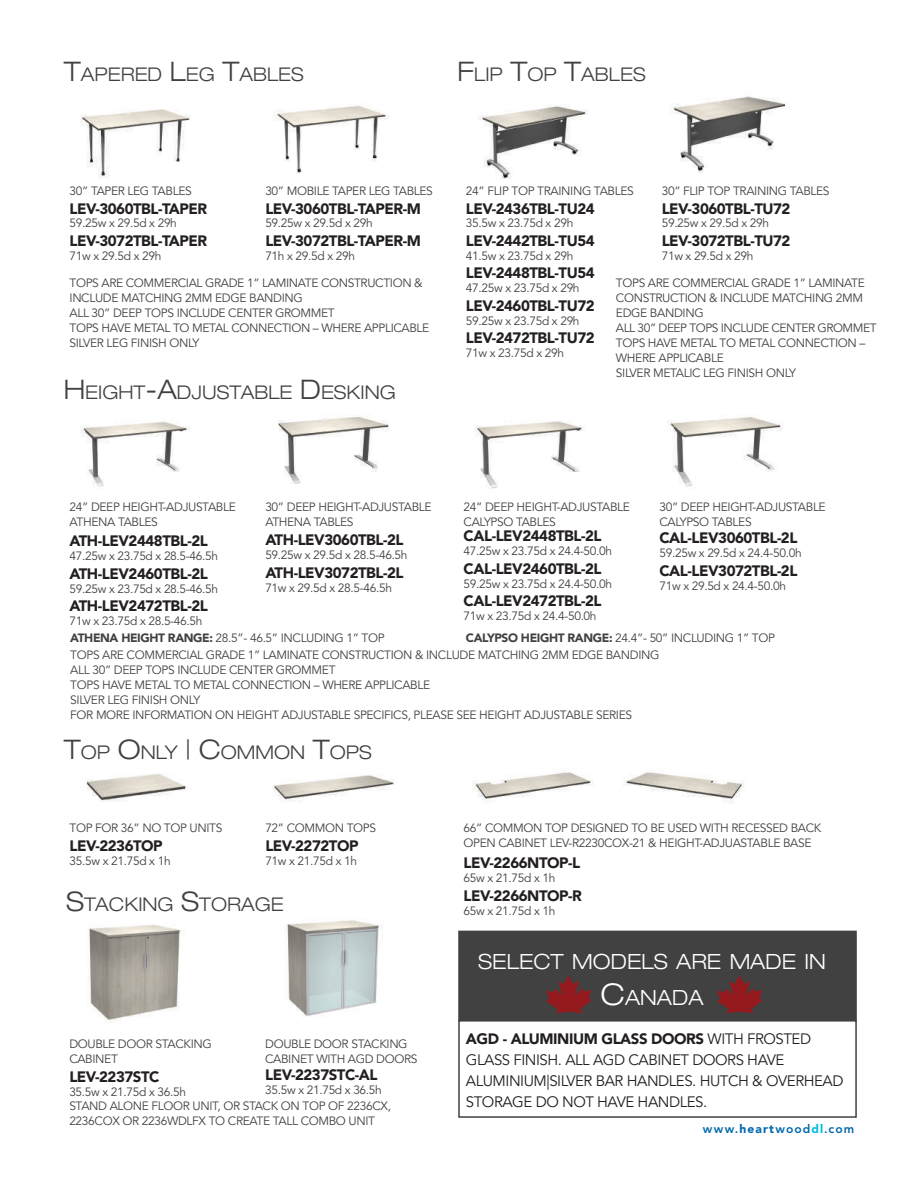
<style>
.page{position:relative;width:918px;height:1188px;background:#fff}
.page>*{position:absolute;margin:0;border:0;box-sizing:border-box;transform-origin:0 0}
.t1{font:300 expanded 21px/36px "Helvetica Neue LT Pro";color:#fff;text-align:center}
.t2{font:300 expanded 18.9px "Helvetica Neue LT Pro";color:#414142}
.t3{font:900 15px "Avenir LT Std";letter-spacing:-.03em;color:#231f20}
.t4{font:15px/21px "Avenir LT Std";letter-spacing:-.03em;color:#231f20}
.t5{font:12px/15px "Avenir LT Std";letter-spacing:-.03em;color:#414142}
.t6{font:800 12px "Avenir LT Std";letter-spacing:.09em;color:#006aab}
.s1{font-size:27px}
.s2{font-weight:900}
.s3{font-size:30px}
.s4{font-weight:900;color:#05bde5}
</style>
<div class="page">
<img style="left:80px;top:109px;width:111px;height:70px">
<img style="left:86px;top:774px;width:100px;height:28px">
<img style="left:81px;top:421px;width:110px;height:66px">
<img style="left:475px;top:421px;width:109px;height:68px">
<img style="left:478px;top:106px;width:110px;height:73px">
<img style="left:472px;top:772px;width:122px;height:31px">
<img style="left:623px;top:772px;width:122px;height:31px">
<img style="left:274px;top:105px;width:115px;height:68px">
<img style="left:273px;top:775px;width:122px;height:26px">
<img style="left:278px;top:417px;width:111px;height:67px">
<img style="left:667px;top:417px;width:116px;height:70px">
<img style="left:670px;top:96px;width:116px;height:77px">
<img style="left:87px;top:924px;width:96px;height:97px">
<img style="left:285px;top:920px;width:97px;height:97px">
<div style="left:458px;top:931px;width:399px;height:90px;background:#414142"></div>
<svg style="left:717px;top:976px;width:45px;height:37px"></svg>
<svg style="left:546px;top:976px;width:45px;height:37px"></svg>
<div style="left:458px;top:1020px;width:399px;height:98px;border:2px solid #414142"></div>
<h2 class="t2" style="left:64px;top:63px;width:242px"><span class="s1">T</span>APERED <span class="s1">L</span>EG <span class="s1">T</span>ABLES</h2>
<h2 class="t2" style="left:458px;top:63px;width:190px"><span class="s1">F</span>LIP <span class="s1">T</span>OP <span class="s1">T</span>ABLES</h2>
<p class="t5" style="left:70px;top:184px;width:124px">30” TAPER LEG TABLES</p>
<p class="t3" style="left:70px;top:199px;width:139px">LEV-3060TBL-TAPER</p>
<p class="t5" style="left:70px;top:216px;width:109px">59.25w x 29.5d x 29h</p>
<p class="t3" style="left:70px;top:232px;width:139px">LEV-3072TBL-TAPER</p>
<p class="t5" style="left:70px;top:249px;width:93px">71w x 29.5d x 29h</p>
<p class="t5" style="left:265px;top:184px;width:169px">30” MOBILE TAPER LEG TABLES</p>
<p class="t3" style="left:265px;top:199px;width:157px">LEV-3060TBL-TAPER-M</p>
<p class="t5" style="left:265px;top:216px;width:109px">59.25w x 29.5d x 29h</p>
<p class="t3" style="left:265px;top:232px;width:157px">LEV-3072TBL-TAPER-M</p>
<p class="t5" style="left:265px;top:249px;width:91px">71h x 29.5d x 29h</p>
<p class="t5" style="left:70px;top:276px;width:361px">TOPS ARE COMMERCIAL GRADE 1” LAMINATE CONSTRUCTION &amp; INCLUDE MATCHING 2MM EDGE BANDING<br>ALL 30” DEEP TOPS INCLUDE CENTER GROMMET<br>TOPS HAVE METAL TO METAL CONNECTION – WHERE APPLICABLE SILVER LEG FINISH ONLY</p>
<h2 class="t2" style="left:64px;top:381px;width:334px"><span class="s1">H</span>EIGHT<span class="s1">-A</span>DJUSTABLE <span class="s1">D</span> ESKING</h2>
<p class="t5" style="left:466px;top:184px;width:169px">24” FLIP TOP TRAINING TABLES</p>
<p class="t3" style="left:466px;top:199px;width:130px">LEV-2436TBL-TU24</p>
<p class="t5" style="left:466px;top:216px;width:109px">35.5w x 23.75d x 29h</p>
<p class="t3" style="left:466px;top:232px;width:130px">LEV-2442TBL-TU54</p>
<p class="t5" style="left:466px;top:249px;width:109px">41.5w x 23.75d x 29h</p>
<p class="t3" style="left:466px;top:264px;width:130px">LEV-2448TBL-TU54</p>
<p class="t5" style="left:466px;top:281px;width:115px">47.25w x 23.75d x 29h</p>
<p class="t3" style="left:466px;top:297px;width:130px">LEV-2460TBL-TU72</p>
<p class="t5" style="left:466px;top:314px;width:115px">59.25w x 23.75d x 29h</p>
<p class="t3" style="left:466px;top:329px;width:130px">LEV-2472TBL-TU72</p>
<p class="t5" style="left:466px;top:346px;width:100px">71w x 23.75d x 29h</p>
<p class="t5" style="left:662px;top:184px;width:169px">30” FLIP TOP TRAINING TABLES</p>
<p class="t3" style="left:662px;top:199px;width:130px">LEV-3060TBL-TU72</p>
<p class="t5" style="left:662px;top:216px;width:109px">59.25w x 29.5d x 29h</p>
<p class="t3" style="left:662px;top:232px;width:130px">LEV-3072TBL-TU72</p>
<p class="t5" style="left:662px;top:249px;width:93px">71w x 29.5d x 29h</p>
<p class="t5" style="left:616px;top:276px;width:262px">TOPS ARE COMMERCIAL GRADE 1” LAMINATE<br>CONSTRUCTION &amp; INCLUDE MATCHING 2MM<br>EDGE BANDING<br>ALL 30” DEEP TOPS INCLUDE CENTER GROMMET<br>TOPS HAVE METAL TO METAL CONNECTION –<br>WHERE APPLICABLE<br>SILVER METALIC LEG FINISH ONLY</p>
<p class="t5" style="left:70px;top:500px;width:168px">24” DEEP HEIGHT-ADJUSTABLE<br>ATHENA TABLES</p>
<p class="t3" style="left:70px;top:532px;width:140px">ATH-LEV2448TBL-2L</p>
<p class="t5" style="left:70px;top:549px;width:150px">47.25w x 23.75d x 28.5-46.5h</p>
<p class="t3" style="left:70px;top:565px;width:140px">ATH-LEV2460TBL-2L</p>
<p class="t5" style="left:70px;top:582px;width:150px">59.25w x 23.75d x 28.5-46.5h</p>
<p class="t3" style="left:70px;top:597px;width:140px">ATH-LEV2472TBL-2L</p>
<p class="t5" style="left:70px;top:614px;width:135px">71w x 23.75d x 28.5-46.5h</p>
<p class="t5" style="left:265px;top:500px;width:168px">30” DEEP HEIGHT-ADJUSTABLE<br>ATHENA TABLES</p>
<p class="t3" style="left:265px;top:531px;width:140px">ATH-LEV3060TBL-2L</p>
<p class="t5" style="left:265px;top:548px;width:144px">59.25w x 29.5d x 28.5-46.5h</p>
<p class="t3" style="left:265px;top:564px;width:140px">ATH-LEV3072TBL-2L</p>
<p class="t5" style="left:265px;top:581px;width:128px">71w x 29.5d x 28.5-46.5h</p>
<p class="t5" style="left:464px;top:500px;width:168px">24” DEEP HEIGHT-ADJUSTABLE<br>CALYPSO TABLES</p>
<p class="t3" style="left:464px;top:527px;width:140px">CAL-LEV2448TBL-2L</p>
<p class="t5" style="left:464px;top:544px;width:150px">47.25w x 23.75d x 24.4-50.0h</p>
<p class="t3" style="left:464px;top:560px;width:140px">CAL-LEV2460TBL-2L</p>
<p class="t5" style="left:464px;top:577px;width:150px">59.25w x 23.75d x 24.4-50.0h</p>
<p class="t3" style="left:464px;top:592px;width:140px">CAL-LEV2472TBL-2L</p>
<p class="t5" style="left:464px;top:609px;width:135px">71w x 23.75d x 24.4-50.0h</p>
<p class="t5" style="left:659px;top:500px;width:168px">30” DEEP HEIGHT-ADJUSTABLE<br>CALYPSO TABLES</p>
<p class="t3" style="left:659px;top:529px;width:140px">CAL-LEV3060TBL-2L</p>
<p class="t5" style="left:659px;top:546px;width:144px">59.25w x 29.5d x 24.4-50.0h</p>
<p class="t3" style="left:659px;top:561px;width:140px">CAL-LEV3072TBL-2L</p>
<p class="t5" style="left:659px;top:578px;width:128px">71w x 29.5d x 24.4-50.0h</p>
<p class="t5" style="left:70px;top:631px;width:316px"><span class="s2">ATHENA HEIGHT RANGE:</span> 28.5”- 46.5” INCLUDING 1” TOP</p>
<p class="t5" style="left:466px;top:631px;width:311px"><span class="s2">CALYPSO HEIGHT RANGE:</span> 24.4”- 50” INCLUDING 1” TOP</p>
<p class="t5" style="left:70px;top:648px;width:591px">TOPS ARE COMMERCIAL GRADE 1” LAMINATE CONSTRUCTION &amp; INCLUDE MATCHING 2MM EDGE BANDING ALL 30” DEEP TOPS INCLUDE CENTER GROMMET<br>TOPS HAVE METAL TO METAL CONNECTION – WHERE APPLICABLE<br>SILVER LEG FINISH ONLY<br>FOR MORE INFORMATION ON HEIGHT ADJUSTABLE SPECIFICS, PLEASE SEE HEIGHT ADJUSTABLE SERIES</p>
<h2 class="t2" style="left:64px;top:741px;width:309px"><span class="s1">T</span>OP <span class="s1">O</span>NLY <span class="s1">| C</span>OMMON <span class="s1">T</span>OPS</h2>
<p class="t5" style="left:70px;top:821px;width:154px">TOP FOR 36” NO TOP UNITS</p>
<p class="t3" style="left:70px;top:836px;width:95px">LEV-2236TOP</p>
<p class="t5" style="left:70px;top:853px;width:103px">35.5w x 21.75d x 1h</p>
<p class="t5" style="left:265px;top:821px;width:112px">72” COMMON TOPS</p>
<p class="t3" style="left:265px;top:836px;width:95px">LEV-2272TOP</p>
<p class="t5" style="left:265px;top:853px;width:93px">71w x 21.75d x 1h</p>
<h2 class="t2" style="left:66px;top:893px;width:219px"><span class="s1">S</span>TACKING <span class="s1">S</span>TORAGE</h2>
<p class="t5" style="left:69px;top:1037px;width:144px">DOUBLE DOOR STACKING<br>CABINET</p>
<p class="t3" style="left:69px;top:1068px;width:92px">LEV-2237STC</p>
<p class="t5" style="left:69px;top:1085px;width:118px">35.5w x 21.75d x 36.5h</p>
<p class="t5" style="left:265px;top:1037px;width:154px">DOUBLE DOOR STACKING<br>CABINET WITH AGD DOORS</p>
<p class="t3" style="left:265px;top:1065px;width:114px">LEV-2237STC-AL</p>
<p class="t5" style="left:69px;top:1081px;width:323px;line-height:16.8px;text-indent:196px">35.5w x 21.75d x 36.5h<br>STAND ALONE FLOOR UNIT, OR STACK ON TOP OF 2236CX,</p>
<p class="t5" style="left:69px;top:1114px;width:307px">2236COX OR 2236WDLFX TO CREATE TALL COMBO UNIT</p>
<p class="t5" style="left:464px;top:821px;width:359px">66” COMMON TOP DESIGNED TO BE USED WITH RECESSED BACK<br>OPEN CABINET LEV-R2230COX-21 &amp; HEIGHT-ADJUASTABLE BASE</p>
<p class="t3" style="left:464px;top:854px;width:118px">LEV-2266NTOP-L</p>
<p class="t5" style="left:464px;top:871px;width:93px">65w x 21.75d x 1h</p>
<p class="t3" style="left:464px;top:886px;width:120px">LEV-2266NTOP-R</p>
<p class="t5" style="left:464px;top:903px;width:93px">65w x 21.75d x 1h</p>
<h1 class="t1" style="left:478px;top:943px;width:349px">SELECT MODELS ARE MADE IN<br><span class="s3">C</span>ANADA</h1>
<p class="t4" style="left:466px;top:1028px;width:379px"><span class="s2">AGD - ALUMINIUM GLASS DOORS</span> WITH FROSTED GLASS FINISH. ALL AGD CABINET DOORS HAVE ALUMINIUM|SILVER BAR HANDLES. HUTCH &amp; OVERHEAD STORAGE DO NOT HAVE HANDLES.</p>
<p class="t6" style="left:703px;top:1122px;width:153px">www.<span class="s2">heart</span>wood<span class="s4">dl</span>.com</p>
</div>
